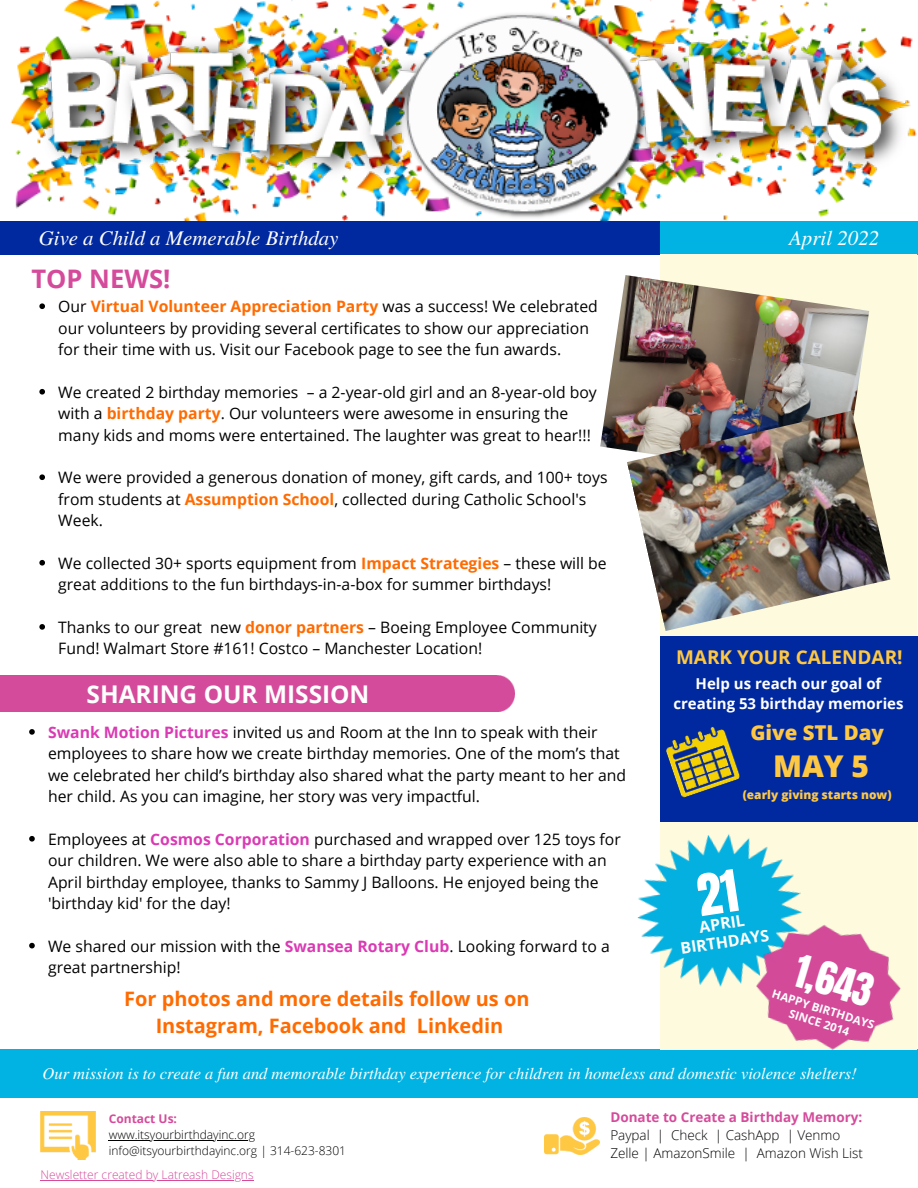
<style>
.page{position:relative;width:918px;height:1188px;background:#fff}
.page>*{position:absolute;margin:0;border:0;box-sizing:border-box;transform-origin:0 0}
.t1{font:38.7px "Anton";color:#fff}
.t2{font:800 30px "Open Sans";color:#ffc843}
.t3{font:700 25.5px "Open Sans";color:#d54b9b}
.t4{font:700 24.45px "Open Sans";color:#fff}
.t5{font:italic 21px "Te X Gyre Termes";color:#fff}
.t6{font:italic 20.85px "Te X Gyre Termes";color:#fff}
.t7{font:800 20.4px "Open Sans";color:#ffc843}
.t8{font:700 19.95px "Open Sans";color:#ff6b00}
.t9{font:700 18.9px "Open Sans";color:#ffc843}
.t10{font:italic 16.5px "Te X Gyre Termes";color:#fff}
.t11{font:700 15.9px "Open Sans";color:#fff}
.t12{font:15.75px/21.3px "Open Sans";color:#000}
.t13{font:700 15px/20.2px "Open Sans";color:#fff;text-align:center}
.t14{font:300 13.5px "Open Sans";color:#000}
.t15{font:700 13.5px "Open Sans";color:#d54b9b}
.t16{font:300 12px "Open Sans";color:#000}
.t17{font:300 12px "Open Sans";color:#d54b9b}
.t18{font:700 12px "Open Sans";color:#d54b9b}
.t19{font:800 11.85px "Open Sans";color:#ffc843}
.t20{font:700 11.55px "Open Sans";color:#fff}
.s1{font-weight:700;color:#ff6b00}
.s2{font-weight:700;color:#da3ab3}
</style>
<div class="page">
<img style="left:10px;top:0;width:907px;height:221px">
<div style="left:0;top:221px;width:669px;height:33px;background:#00299f"></div>
<div style="left:660px;top:221px;width:258px;height:33px;background:#00b3e3"></div>
<div style="left:0;top:1049px;width:917px;height:48px;background:#00b3e3"></div>
<img style="left:41px;top:1112px;width:55px;height:47px">
<img style="left:545px;top:1117px;width:55px;height:37px">
<div style="left:660px;top:254px;width:257px;height:795px;background:#fdfadd"></div>
<div style="left:660px;top:637px;width:258px;height:185px;background:#00299f"></div>
<img style="left:637px;top:834px;width:164px;height:153px">
<img style="left:600px;top:275px;width:269px;height:176px">
<img style="left:740px;top:910px;width:177px;height:140px">
<img style="left:627px;top:411px;width:263px;height:220px">
<div style="left:0;top:676px;width:514px;height:36px;background:#d54b9b"></div>
<img style="left:666px;top:726px;width:74px;height:72px">
<svg style="left:39px;top:303px;width:6px;height:6px"></svg>
<svg style="left:39px;top:389px;width:6px;height:6px"></svg>
<svg style="left:39px;top:474px;width:6px;height:6px"></svg>
<svg style="left:39px;top:560px;width:6px;height:6px"></svg>
<svg style="left:39px;top:624px;width:6px;height:6px"></svg>
<svg style="left:29px;top:729px;width:6px;height:6px"></svg>
<svg style="left:29px;top:836px;width:6px;height:6px"></svg>
<svg style="left:29px;top:943px;width:6px;height:5px"></svg>
<hr style="left:109px;top:1140px;width:146px;height:1px;background:#000">
<hr style="left:41px;top:1180px;width:213px;height:1px;background:#d54b9b">
<div style="left:696px;top:868px;width:43px;height:48px;background:#03b0df"></div>
<p class="t6" style="left:39px;top:223px;width:301px">Give a Child a Memerable Birthday</p>
<p class="t5" style="left:789px;top:223px;width:92px">April 2022</p>
<p class="t3" style="left:32px;top:260px;width:140px">TOP NEWS!</p>
<p class="t12" style="left:58px;top:296px;width:541px">Our <span class="s1">Virtual Volunteer Appreciation Party</span> was a success! We celebrated our volunteers by providing several certificates to show our appreciation for their time with us. Visit our Facebook page to see the fun awards.</p>
<p class="t12" style="left:58px;top:381px;width:540px">We created 2 birthday memories – a 2-year-old girl and an 8-year-old boy with a <span class="s1">birthday party</span>. Our volunteers were awesome in ensuring the many kids and moms were entertained. The laughter was great to hear!!!</p>
<p class="t12" style="left:58px;top:467px;width:551px">We were provided a generous donation of money, gift cards, and 100+ toys from students at <span class="s1">Assumption School</span>, collected during Catholic School's<br>Week.</p>
<p class="t12" style="left:58px;top:552px;width:550px">We collected 30+ sports equipment from <span class="s1">Impact Strategies</span> – these will be great additions to the fun birthdays-in-a-box for summer birthdays!</p>
<p class="t12" style="left:58px;top:616px;width:540px">Thanks to our great new <span class="s1">donor partners</span> – Boeing Employee Community<br>Fund! Walmart Store #161! Costco – Manchester Location!</p>
<p class="t4" style="left:87px;top:676px;width:284px">SHARING OUR MISSION</p>
<p class="t12" style="left:48px;top:721px;width:580px"><span class="s2">Swank Motion Pictures</span> invited us and Room at the Inn to speak with their employees to share how we create birthday memories. One of the mom’s that we celebrated her child’s birthday also shared what the party meant to her and her child. As you can imagine, her story was very impactful.</p>
<p class="t12" style="left:48px;top:828px;width:574px">Employees at <span class="s2">Cosmos Corporation</span> purchased and wrapped over 125 toys for our children. We were also able to share a birthday party experience with an April birthday employee, thanks to Sammy J Balloons. He enjoyed being the 'birthday kid' for the day!</p>
<p class="t12" style="left:48px;top:935px;width:563px">We shared our mission with the <span class="s2">Swansea Rotary Club</span>. Looking forward to a great partnership!</p>
<p class="t8" style="left:124px;top:985px;width:407px">For photos and more details follow us on</p>
<p class="t8" style="left:156px;top:1012px;width:349px">Instagram, Facebook and Linkedin</p>
<p class="t9" style="left:676px;top:644px;width:228px">MARK YOUR CALENDAR!</p>
<p class="t13" style="left:673px;top:673px;width:232px">Help us reach our goal of creating 53 birthday memories</p>
<p class="t7" style="left:751px;top:718px;width:135px">Give STL Day</p>
<p class="t2" style="left:773px;top:745px;width:97px">MAY 5</p>
<p class="t19" style="left:743px;top:786px;width:150px">(early giving starts now)</p>
<p class="t11" style="left:698px;top:916px;width:47px;rotate:-9deg">APRIL</p>
<p class="t11" style="left:679px;top:938px;width:91px;rotate:-9deg">BIRTHDAYS</p>
<p class="t1" style="left:804px;top:943px;width:81px;rotate:17deg">1,643</p>
<p class="t20" style="left:792px;top:1005px;width:64px;rotate:17deg">SINCE 2014</p>
<p class="t20" style="left:775px;top:986px;width:108px;rotate:17deg">HAPPY BIRTHDAYS</p>
<p class="t10" style="left:43px;top:1062px;width:816px">Our mission is to create a fun and memorable birthday experience for children in homeless and domestic violence shelters!</p>
<p class="t18" style="left:109px;top:1110px;width:70px">Contact Us:</p>
<p class="t16" style="left:109px;top:1126px;width:148px">www.itsyourbirthdayinc.org</p>
<p class="t16" style="left:109px;top:1142px;width:239px">info@itsyourbirthdayinc.org | 314-623-8301</p>
<p class="t17" style="left:41px;top:1166px;width:215px">Newsletter created by Latreash Designs</p>
<p class="t15" style="left:610px;top:1108px;width:254px">Donate to Create a Birthday Memory:</p>
<p class="t14" style="left:610px;top:1126px;width:232px">Paypal | Check | CashApp | Venmo</p>
<p class="t14" style="left:610px;top:1144px;width:254px">Zelle | AmazonSmile | Amazon Wish List</p>
</div>
